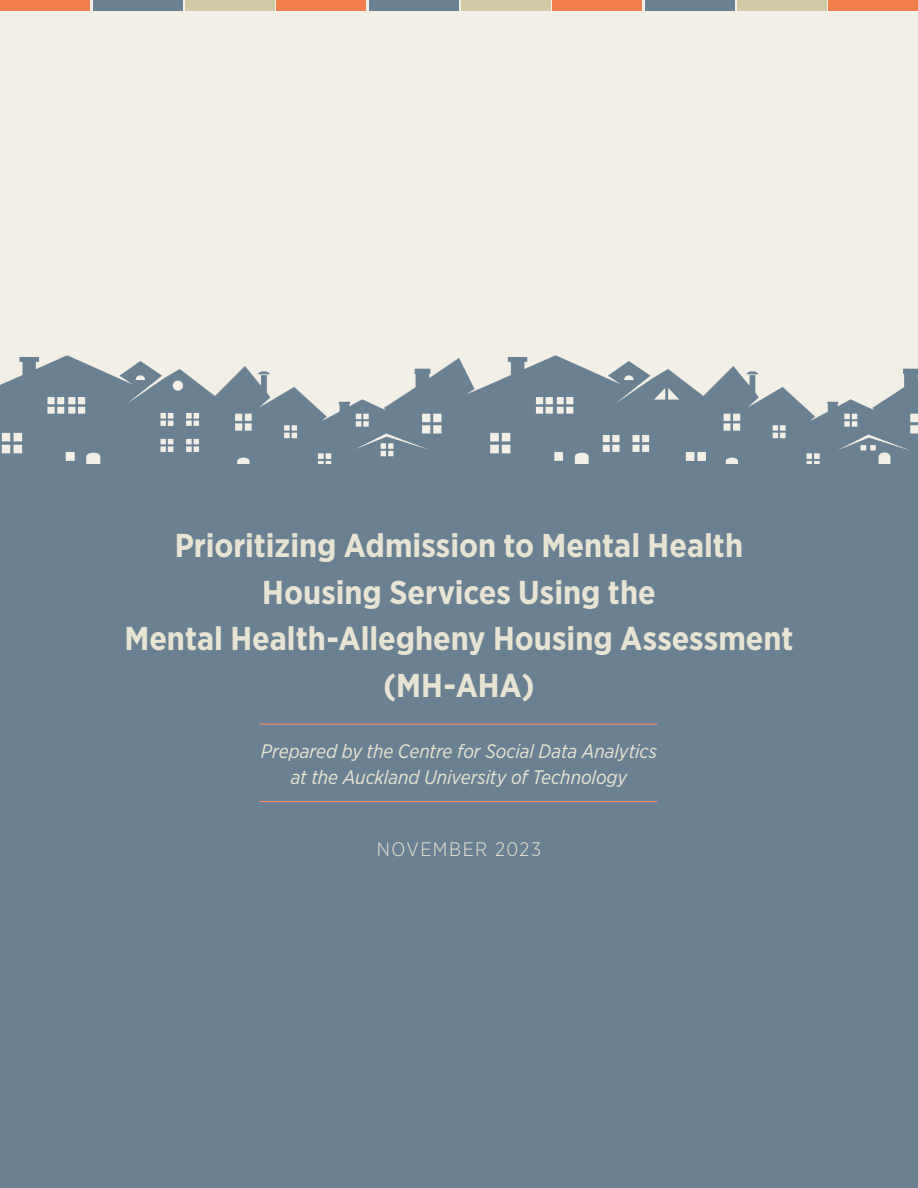
<style>
.page{position:relative;width:918px;height:1188px;background:#f1efe6}
.page>*{position:absolute;margin:0;border:0;box-sizing:border-box;transform-origin:0 0}
.t1{font:700 33px/46.5px "Gotham Narrow";color:#e7e4d3;text-align:center}
.t2{font:italic 19.5px/25.5px "Gotham Narrow";letter-spacing:-.005em;color:#e7e4d3;text-align:center}
.t3{font:300 19.5px "Gotham Narrow";letter-spacing:.075em;color:#e7e4d3}
</style>
<div class="page">
<img style="left:0;top:355px;width:918px;height:115px">
<div style="left:1px;top:464px;width:917px;height:724px;background:#6a8193"></div>
<hr style="left:259px;top:724px;width:398px;height:1px;background:#f38a65">
<hr style="left:259px;top:801px;width:398px;height:1px;background:#f38a65">
<div style="left:1px;top:0;width:89px;height:11px;background:#f27d4d"></div>
<div style="left:277px;top:0;width:89px;height:11px;background:#f27d4d"></div>
<div style="left:93px;top:0;width:90px;height:11px;background:#6a8193"></div>
<div style="left:369px;top:0;width:90px;height:11px;background:#6a8193"></div>
<div style="left:185px;top:0;width:90px;height:11px;background:#d4c9a5"></div>
<div style="left:461px;top:0;width:90px;height:11px;background:#d4c9a5"></div>
<div style="left:552px;top:0;width:90px;height:11px;background:#f27d4d"></div>
<div style="left:828px;top:0;width:90px;height:11px;background:#f27d4d"></div>
<div style="left:645px;top:0;width:89px;height:11px;background:#6a8193"></div>
<div style="left:737px;top:0;width:89px;height:11px;background:#d4c9a5"></div>
<p class="t1" style="left:124px;top:522px;width:671px">Prioritizing Admission to Mental Health<br>Housing Services Using the<br>Mental Health-Allegheny Housing Assessment (MH-AHA)</p>
<p class="t2" style="left:261px;top:738px;width:398px">Prepared by the Centre for Social Data Analytics at the Auckland University of Technology</p>
<p class="t3" style="left:377px;top:837px;width:166px">NOVEMBER 2023</p>
</div>
